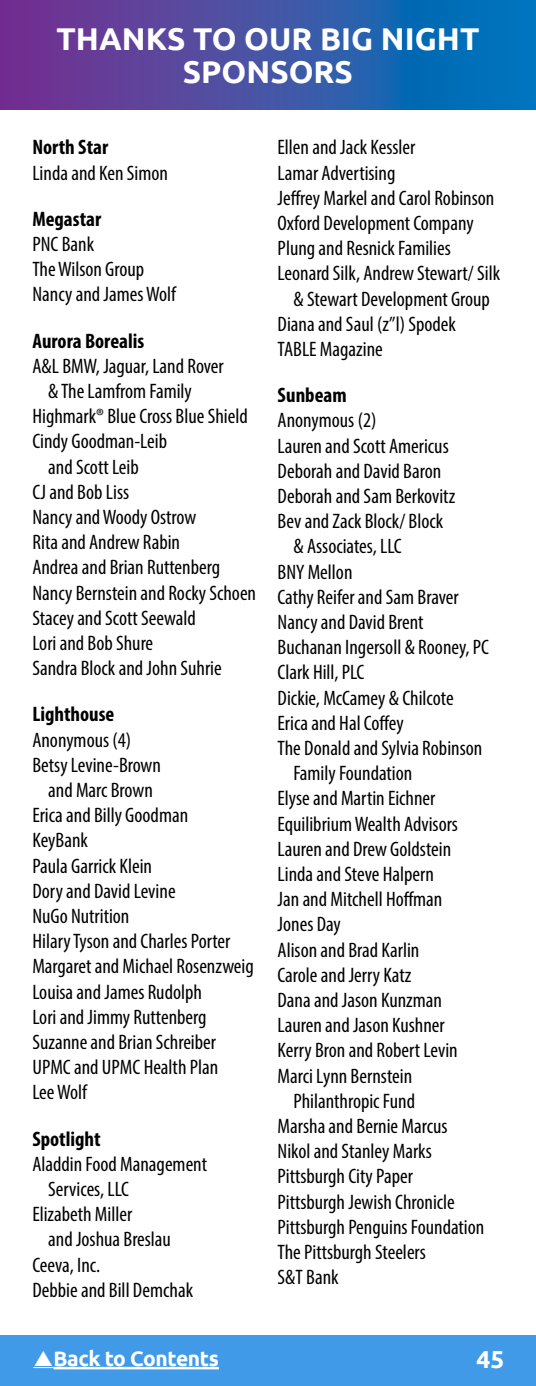
<style>
.page{position:relative;width:536px;height:1386px;background:#fff}
.page>*{position:absolute;margin:0;border:0;box-sizing:border-box;transform-origin:0 0}
.t1{font:700 31.5px/33.2px "Ubuntu";color:#fff;text-align:center}
.t2{font:700 24.5px "Ubuntu";color:#fff}
.t3{font:condensed 21px/25.2px "Myriad Pro";color:#000}
.t4{font:700 condensed 21px "Myriad Pro";color:#000}
.t5{font:700 21px "Ubuntu";letter-spacing:-.02em;color:#fff}
</style>
<div class="page">
<div style="left:0;top:1335px;width:536px;height:51px;background:#409ae8"></div>
<hr style="left:53px;top:1367px;width:166px;height:2px;background:#fff">
<svg style="left:0;top:0;width:536px;height:109px;background:#3b53a6"></svg>
<svg style="left:33px;top:1367px;width:20px;height:1px"></svg>
<h1 class="t1" style="left:57px;top:22px;width:424px">THANKS TO OUR BIG NIGHT<br>SPONSORS</h1>
<p class="t4" style="left:32px;top:134px;width:77px">North Star</p>
<p class="t3" style="left:32px;top:160px;width:137px">Linda and Ken Simon</p>
<p class="t4" style="left:32px;top:206px;width:70px">Megastar</p>
<p class="t3" style="left:32px;top:231px;width:145px">PNC Bank<br>The Wilson Group<br>Nancy and James Wolf</p>
<p class="t4" style="left:32px;top:327px;width:113px">Aurora Borealis</p>
<p class="t3" style="left:32px;top:353px;width:193px">A&amp;L BMW, Jaguar, Land Rover</p>
<p class="t3" style="left:48px;top:378px;width:145px">&amp; The Lamfrom Family</p>
<p class="t3" style="left:32px;top:403px;width:217px">Highmark® Blue Cross Blue Shield</p>
<p class="t3" style="left:32px;top:429px;width:136px">Cindy Goodman-Leib</p>
<p class="t3" style="left:48px;top:454px;width:92px">and Scott Leib</p>
<p class="t3" style="left:32px;top:479px;width:98px">CJ and Bob Liss</p>
<p class="t3" style="left:32px;top:504px;width:165px">Nancy and Woody Ostrow</p>
<p class="t3" style="left:32px;top:529px;width:149px">Rita and Andrew Rabin</p>
<p class="t3" style="left:32px;top:555px;width:189px">Andrea and Brian Ruttenberg</p>
<p class="t3" style="left:32px;top:580px;width:225px">Nancy Bernstein and Rocky Schoen</p>
<p class="t3" style="left:32px;top:605px;width:165px">Stacey and Scott Seewald</p>
<p class="t3" style="left:32px;top:630px;width:122px">Lori and Bob Shure</p>
<p class="t3" style="left:32px;top:655px;width:191px">Sandra Block and John Suhrie</p>
<p class="t4" style="left:32px;top:701px;width:83px">Lighthouse</p>
<p class="t3" style="left:32px;top:727px;width:100px">Anonymous (4)</p>
<p class="t3" style="left:32px;top:752px;width:130px">Betsy Levine-Brown</p>
<p class="t3" style="left:48px;top:777px;width:106px">and Marc Brown</p>
<p class="t3" style="left:32px;top:802px;width:157px">Erica and Billy Goodman</p>
<p class="t3" style="left:32px;top:828px;width:57px">KeyBank</p>
<p class="t3" style="left:32px;top:853px;width:121px">Paula Garrick Klein</p>
<p class="t3" style="left:32px;top:878px;width:145px">Dory and David Levine</p>
<p class="t3" style="left:32px;top:903px;width:98px">NuGo Nutrition</p>
<p class="t3" style="left:32px;top:928px;width:199px">Hilary Tyson and Charles Porter</p>
<p class="t3" style="left:32px;top:954px;width:223px">Margaret and Michael Rosenzweig</p>
<p class="t3" style="left:32px;top:979px;width:171px">Louisa and James Rudolph</p>
<p class="t3" style="left:32px;top:1004px;width:175px">Lori and Jimmy Ruttenberg</p>
<p class="t3" style="left:32px;top:1029px;width:185px">Suzanne and Brian Schreiber</p>
<p class="t3" style="left:32px;top:1054px;width:187px">UPMC and UPMC Health Plan</p>
<p class="t3" style="left:32px;top:1080px;width:56px">Lee Wolf</p>
<p class="t4" style="left:32px;top:1125px;width:70px">Spotlight</p>
<p class="t3" style="left:32px;top:1151px;width:176px">Aladdin Food Management</p>
<p class="t3" style="left:48px;top:1176px;width:82px">Services, LLC</p>
<p class="t3" style="left:32px;top:1201px;width:101px">Elizabeth Miller</p>
<p class="t3" style="left:48px;top:1227px;width:124px">and Joshua Breslau</p>
<p class="t3" style="left:32px;top:1252px;width:69px">Ceeva, Inc.</p>
<p class="t3" style="left:32px;top:1277px;width:162px">Debbie and Bill Demchak</p>
<p class="t3" style="left:277px;top:135px;width:139px">Ellen and Jack Kessler</p>
<p class="t3" style="left:277px;top:160px;width:119px">Lamar Advertising</p>
<p class="t3" style="left:277px;top:185px;width:218px">Jeffrey Markel and Carol Robinson</p>
<p class="t3" style="left:277px;top:210px;width:197px">Oxford Development Company</p>
<p class="t3" style="left:277px;top:235px;width:175px">Plung and Resnick Families</p>
<p class="t3" style="left:277px;top:261px;width:224px">Leonard Silk, Andrew Stewart/ Silk</p>
<p class="t3" style="left:293px;top:286px;width:198px">&amp; Stewart Development Group</p>
<p class="t3" style="left:277px;top:311px;width:180px">Diana and Saul (z”l) Spodek</p>
<p class="t3" style="left:277px;top:336px;width:107px">TABLE Magazine</p>
<p class="t4" style="left:277px;top:382px;width:70px">Sunbeam</p>
<p class="t3" style="left:277px;top:408px;width:100px">Anonymous (2)</p>
<p class="t3" style="left:277px;top:433px;width:172px">Lauren and Scott Americus</p>
<p class="t3" style="left:277px;top:458px;width:165px">Deborah and David Baron</p>
<p class="t3" style="left:277px;top:483px;width:179px">Deborah and Sam Berkovitz</p>
<p class="t3" style="left:277px;top:508px;width:167px">Bev and Zack Block/ Block</p>
<p class="t3" style="left:293px;top:534px;width:110px">&amp; Associates, LLC</p>
<p class="t3" style="left:277px;top:559px;width:76px">BNY Mellon</p>
<p class="t3" style="left:277px;top:584px;width:182px">Cathy Reifer and Sam Braver</p>
<p class="t3" style="left:277px;top:609px;width:147px">Nancy and David Brent</p>
<p class="t3" style="left:277px;top:634px;width:213px">Buchanan Ingersoll &amp; Rooney, PC</p>
<p class="t3" style="left:277px;top:660px;width:88px">Clark Hill, PLC</p>
<p class="t3" style="left:277px;top:685px;width:177px">Dickie, McCamey &amp; Chilcote</p>
<p class="t3" style="left:277px;top:710px;width:128px">Erica and Hal Coffey</p>
<p class="t3" style="left:277px;top:735px;width:206px">The Donald and Sylvia Robinson</p>
<p class="t3" style="left:293px;top:760px;width:120px">Family Foundation</p>
<p class="t3" style="left:277px;top:786px;width:159px">Elyse and Martin Eichner</p>
<p class="t3" style="left:277px;top:811px;width:182px">Equilibrium Wealth Advisors</p>
<p class="t3" style="left:277px;top:836px;width:175px">Lauren and Drew Goldstein</p>
<p class="t3" style="left:277px;top:861px;width:158px">Linda and Steve Halpern</p>
<p class="t3" style="left:277px;top:886px;width:166px">Jan and Mitchell Hoffman</p>
<p class="t3" style="left:277px;top:912px;width:65px">Jones Day</p>
<p class="t3" style="left:277px;top:937px;width:143px">Alison and Brad Karlin</p>
<p class="t3" style="left:277px;top:962px;width:135px">Carole and Jerry Katz</p>
<p class="t3" style="left:277px;top:987px;width:166px">Dana and Jason Kunzman</p>
<p class="t3" style="left:277px;top:1012px;width:168px">Lauren and Jason Kushner</p>
<p class="t3" style="left:277px;top:1038px;width:181px">Kerry Bron and Robert Levin</p>
<p class="t3" style="left:277px;top:1063px;width:136px">Marci Lynn Bernstein</p>
<p class="t3" style="left:293px;top:1088px;width:123px">Philanthropic Fund</p>
<p class="t3" style="left:277px;top:1113px;width:171px">Marsha and Bernie Marcus</p>
<p class="t3" style="left:277px;top:1138px;width:156px">Nikol and Stanley Marks</p>
<p class="t3" style="left:277px;top:1164px;width:137px">Pittsburgh City Paper</p>
<p class="t3" style="left:277px;top:1189px;width:179px">Pittsburgh Jewish Chronicle</p>
<p class="t3" style="left:277px;top:1214px;width:208px">Pittsburgh Penguins Foundation</p>
<p class="t3" style="left:277px;top:1239px;width:150px">The Pittsburgh Steelers</p>
<p class="t3" style="left:277px;top:1264px;width:63px">S&amp;T Bank</p>
<p class="t5" style="left:53px;top:1345px;width:167px">Back to Contents</p>
<p class="t2" style="left:476px;top:1345px;width:29px">45</p>
</div>
